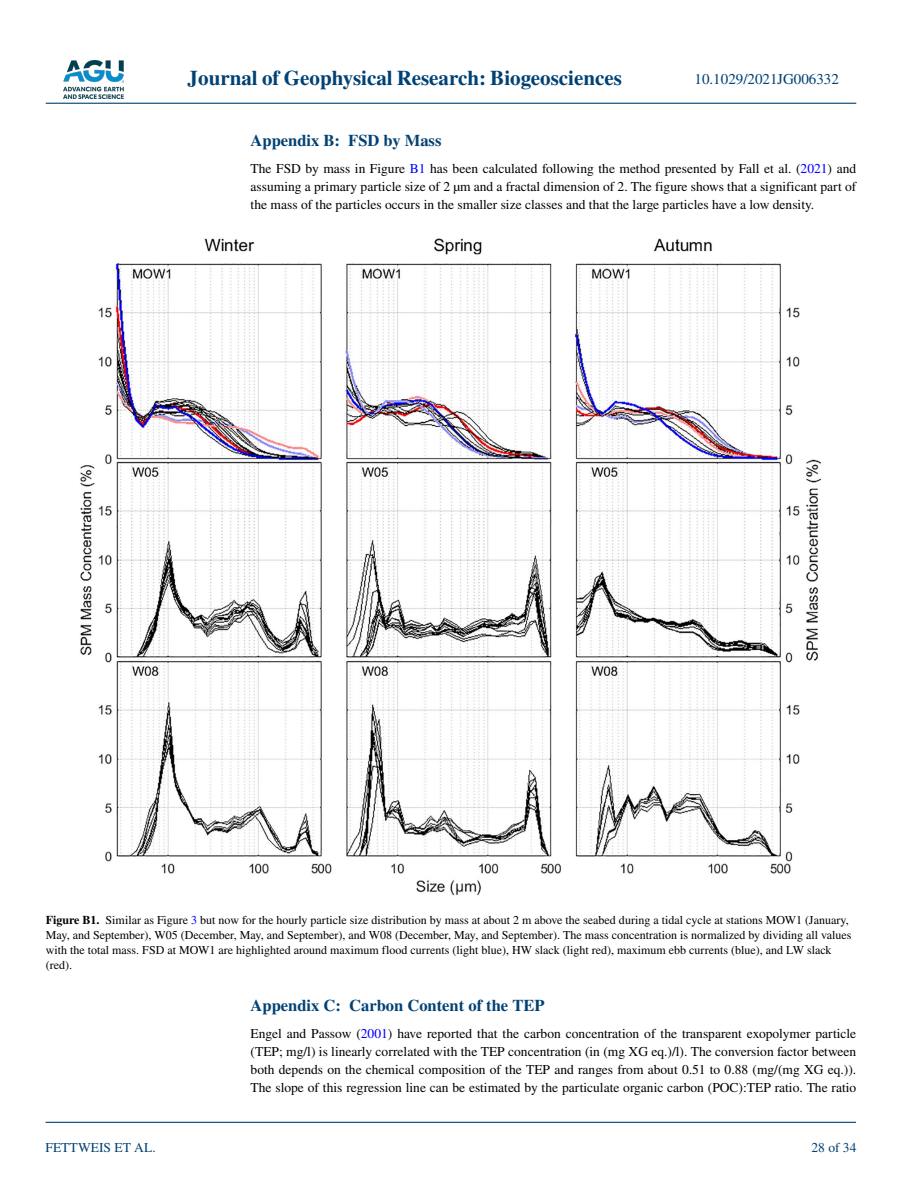
<style>
.page{position:relative;width:902px;height:1183px;background:#fff}
.page>*{position:absolute;margin:0;border:0;box-sizing:border-box;transform-origin:0 0}
.t1{font:700 21px "STIX";color:#004174}
.t2{font:700 16.5px "STIX";color:#004174}
.t3{font:15px "STIX";color:#004174}
.t4{font:13.5px/18px "STIX";color:#000;text-align:justify}
.t5{font:13.5px "STIX";color:#004174}
.t6{font:12px/15px "STIX";color:#000}
.s1{color:#00f}
.s2{font-weight:700}
</style>
<div class="page">
<img style="left:63px;top:60px;width:60px;height:39px">
<hr style="left:46px;top:103px;width:810px;height:1px;background:#004174">
<hr style="left:45px;top:1121px;width:810px;height:1px;background:#004174">
<img style="left:80px;top:238px;width:741px;height:657px">
<h1 class="t1" style="left:188px;top:66px;width:435px">Journal of Geophysical Research: Biogeosciences</h1>
<p class="t3" style="left:694px;top:69px;width:146px">10.1029/2021JG006332</p>
<p class="t2" style="left:250px;top:131px;width:192px">Appendix B: FSD by Mass</p>
<p class="t4" style="left:250px;top:160px;width:607px">The FSD by mass in Figure <span class="s1">B1</span> has been calculated following the method presented by Fall et al. (<span class="s1">2021</span>) and assuming a primary particle size of 2 µm and a fractal dimension of 2. The figure shows that a significant part of the mass of the particles occurs in the smaller size classes and that the large particles have a low density.</p>
<p class="t6" style="left:46px;top:913px;width:807px"><span class="s2">Figure B1.</span> Similar as Figure <span class="s1">3</span> but now for the hourly particle size distribution by mass at about 2 m above the seabed during a tidal cycle at stations MOW1 (January, May, and September), W05 (December, May, and September), and W08 (December, May, and September). The mass concentration is normalized by dividing all values with the total mass. FSD at MOW1 are highlighted around maximum flood currents (light blue), HW slack (light red), maximum ebb currents (blue), and LW slack (red).</p>
<p class="t5" style="left:45px;top:1138px;width:112px">FETTWEIS ET AL.</p>
<p class="t2" style="left:250px;top:995px;width:295px">Appendix C: Carbon Content of the TEP</p>
<p class="t4" style="left:250px;top:1024px;width:607px">Engel and Passow (<span class="s1">2001</span>) have reported that the carbon concentration of the transparent exopolymer particle (TEP; mg/l) is linearly correlated with the TEP concentration (in (mg XG eq.)/l). The conversion factor between both depends on the chemical composition of the TEP and ranges from about 0.51 to 0.88 (mg/(mg XG eq.)).<br>The slope of this regression line can be estimated by the particulate organic carbon (POC):TEP ratio. The ratio</p>
<p class="t5" style="left:811px;top:1138px;width:46px">28 of 34</p>
</div>
